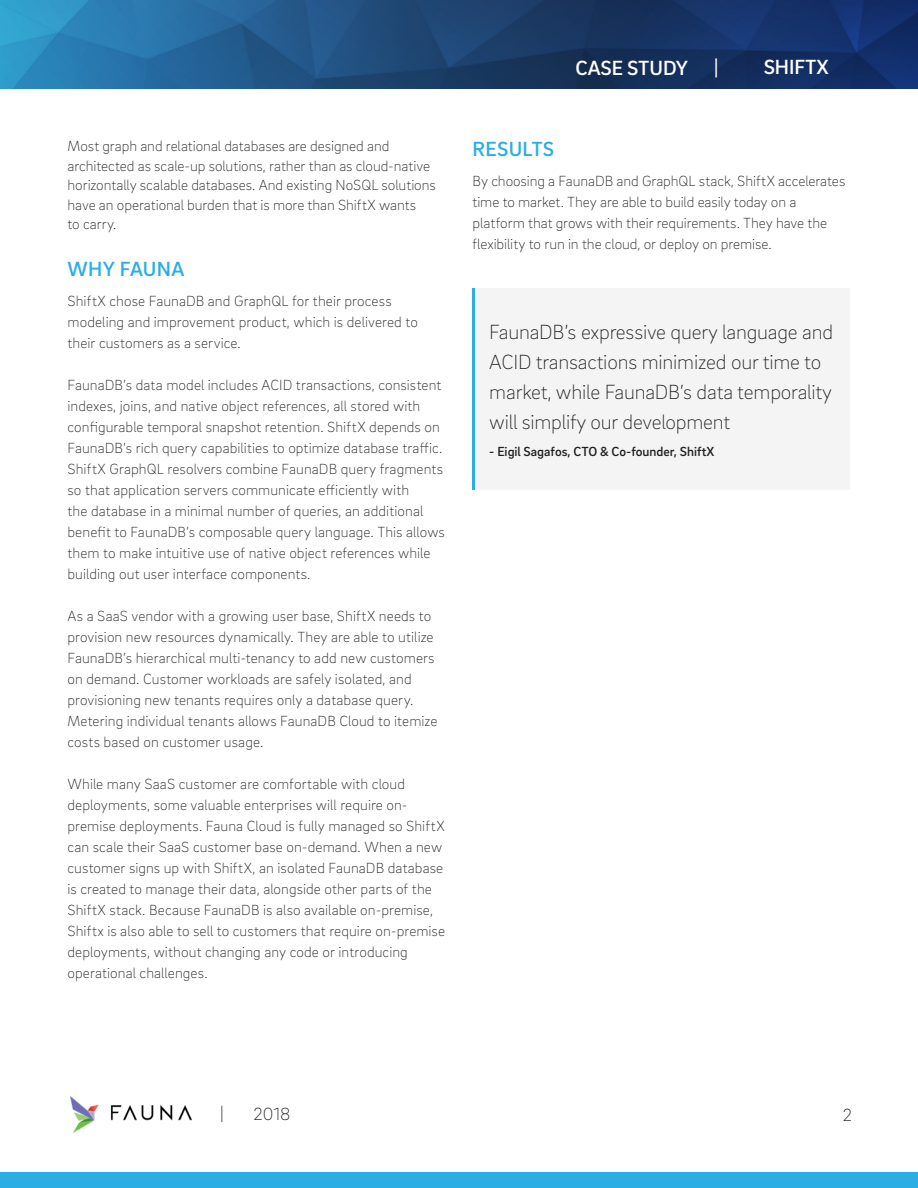
<style>
.page{position:relative;width:918px;height:1188px;background:#fff}
.page>*{position:absolute;margin:0;border:0;box-sizing:border-box;transform-origin:0 0}
.t1{font:200 21px/30px "Brix Sans";letter-spacing:-.01em;color:#231f20}
.t2{font:500 21px "Brix Sans";letter-spacing:-.005em;color:#fff}
.bullets{font:500 21px "Brix Sans";letter-spacing:.01em;color:#2baee4}
.t3{font:200 18px "Brix Sans";color:#231f20}
.bullets-2{font:200 15px/21px "Brix Sans";letter-spacing:.005em;color:#231f20}
.t4{font:500 13.5px "Brix Sans";color:#231f20}
</style>
<div class="page">
<img style="left:0;top:0;width:918px;height:89px">
<img style="left:70px;top:1096px;width:122px;height:37px">
<div style="left:0;top:1172px;width:918px;height:16px;background:#2baee4"></div>
<div style="left:472px;top:288px;width:378px;height:201px;background:#f4f4f4"></div>
<hr style="left:472px;top:288px;width:3px;height:201px;background:#2baee4">
<p class="bullets-2" style="left:68px;top:136px;width:370px;line-height:19.5px">Most graph and relational databases are designed and architected as scale-up solutions, rather than as cloud-native horizontally scalable databases. And existing NoSQL solutions have an operational burden that is more than ShiftX wants<br>to carry.</p>
<p class="bullets" style="left:68px;top:255px;width:118px">WHY FAUNA</p>
<p class="bullets-2" style="left:68px;top:290px;width:352px">ShiftX chose FaunaDB and GraphQL for their process modeling and improvement product, which is delivered to their customers as a service.</p>
<p class="bullets-2" style="left:68px;top:374px;width:379px">FaunaDB’s data model includes ACID transactions, consistent indexes, joins, and native object references, all stored with configurable temporal snapshot retention. ShiftX depends on FaunaDB’s rich query capabilities to optimize database traffic.<br>ShiftX GraphQL resolvers combine FaunaDB query fragments so that application servers communicate efficiently with<br>the database in a minimal number of queries, an additional benefit to FaunaDB’s composable query language. This allows them to make intuitive use of native object references while building out user interface components.</p>
<p class="bullets-2" style="left:68px;top:605px;width:371px">As a SaaS vendor with a growing user base, ShiftX needs to provision new resources dynamically. They are able to utilize FaunaDB’s hierarchical multi-tenancy to add new customers on demand. Customer workloads are safely isolated, and provisioning new tenants requires only a database query.<br>Metering individual tenants allows FaunaDB Cloud to itemize costs based on customer usage.</p>
<p class="bullets-2" style="left:68px;top:773px;width:379px">While many SaaS customer are comfortable with cloud deployments, some valuable enterprises will require on&shy;premise deployments. Fauna Cloud is fully managed so ShiftX can scale their SaaS customer base on-demand. When a new customer signs up with ShiftX, an isolated FaunaDB database is created to manage their data, alongside other parts of the ShiftX stack. Because FaunaDB is also available on-premise, Shiftx is also able to sell to customers that require on-premise deployments, without changing any code or introducing operational challenges.</p>
<h1 class="t2" style="left:576px;top:54px;width:144px">CASE STUDY |</h1>
<p class="t2" style="left:764px;top:53px;width:67px">SHIFTX</p>
<p class="bullets" style="left:473px;top:135px;width:83px">RESULTS</p>
<p class="bullets-2" style="left:472px;top:170px;width:374px">By choosing a FaunaDB and GraphQL stack, ShiftX accelerates time to market. They are able to build easily today on a platform that grows with their requirements. They have the flexibility to run in the cloud, or deploy on premise.</p>
<p class="t1" style="left:489px;top:316px;width:346px">FaunaDB’s expressive query language and ACID transactions minimized our time to market, while FaunaDB’s data temporality will simplify our development</p>
<p class="t4" style="left:489px;top:443px;width:226px">- Eigil Sagafos, CTO &amp; Co-founder, ShiftX</p>
<p class="t3" style="left:220px;top:1103px;width:5px">|</p>
<p class="t3" style="left:253px;top:1103px;width:38px">2018</p>
<p class="t3" style="left:843px;top:1103px;width:11px">2</p>
</div>
